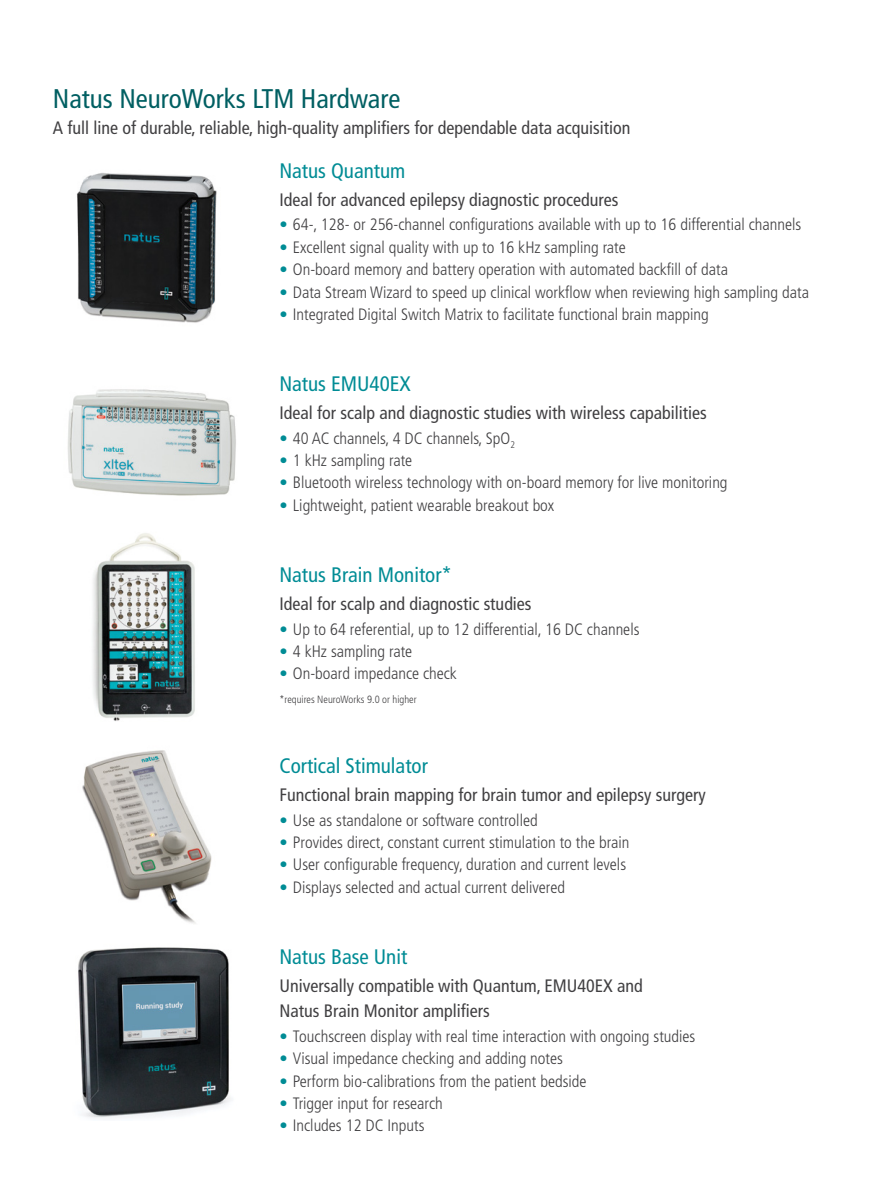
<style>
.page{position:relative;width:893px;height:1188px;background:#fff}
.page>*{position:absolute;margin:0;border:0;box-sizing:border-box;transform-origin:0 0}
.t1{font:condensed 27px "Frutiger LT Std";color:#005f62}
.t2{font:condensed 21px "Frutiger LT Std";color:#008c95}
.t3{font:condensed 18px/25.5px "Frutiger LT Std";color:#414042}
.t4{font:300 condensed 16.5px "Frutiger LT Std";color:#414042}
.t5{font:300 condensed 10.5px "Frutiger LT Std";color:#414042}
.s1{font-weight:700;color:#008c95}
</style>
<div class="page">
<img style="left:77px;top:172px;width:140px;height:151px">
<img style="left:67px;top:389px;width:169px;height:107px">
<img style="left:93px;top:533px;width:102px;height:188px">
<img style="left:78px;top:947px;width:152px;height:171px">
<img style="left:82px;top:750px;width:130px;height:174px">
<h1 class="t1" style="left:53px;top:83px;width:349px">Natus NeuroWorks LTM Hardware</h1>
<p class="t3" style="left:53px;top:115px;width:579px">A full line of durable, reliable, high-quality amplifiers for dependable data acquisition</p>
<p class="t2" style="left:279px;top:158px;width:128px">Natus Quantum</p>
<p class="t3" style="left:279px;top:187px;width:341px">Ideal for advanced epilepsy diagnostic procedures</p>
<p class="t4" style="left:279px;top:215px;width:523px"><span class="s1">•</span> 64-, 128- or 256-channel configurations available with up to 16 differential channels</p>
<p class="t4" style="left:279px;top:238px;width:348px"><span class="s1">•</span> Excellent signal quality with up to 16 kHz sampling rate</p>
<p class="t4" style="left:279px;top:260px;width:450px"><span class="s1">•</span> On-board memory and battery operation with automated backfill of data</p>
<p class="t4" style="left:279px;top:282px;width:531px"><span class="s1">•</span> Data Stream Wizard to speed up clinical workflow when reviewing high sampling data</p>
<p class="t4" style="left:279px;top:305px;width:431px"><span class="s1">•</span> Integrated Digital Switch Matrix to facilitate functional brain mapping</p>
<p class="t2" style="left:279px;top:371px;width:133px">Natus EMU40EX</p>
<p class="t3" style="left:279px;top:400px;width:429px">Ideal for scalp and diagnostic studies with wireless capabilities</p>
<p class="t4" style="left:279px;top:429px;width:237px"><span class="s1">•</span> 40 AC channels, 4 DC channels, SpO<sub>2</sub></p>
<p class="t4" style="left:279px;top:451px;width:134px"><span class="s1">•</span> 1 kHz sampling rate</p>
<p class="t4" style="left:279px;top:473px;width:450px"><span class="s1">•</span> Bluetooth wireless technology with on-board memory for live monitoring</p>
<p class="t4" style="left:279px;top:496px;width:276px"><span class="s1">•</span> Lightweight, patient wearable breakout box</p>
<p class="t2" style="left:279px;top:562px;width:174px">Natus Brain Monitor*</p>
<p class="t3" style="left:279px;top:591px;width:254px">Ideal for scalp and diagnostic studies</p>
<p class="t4" style="left:279px;top:619px;width:362px"><span class="s1">•</span> Up to 64 referential, up to 12 differential, 16 DC channels</p>
<p class="t4" style="left:279px;top:642px;width:134px"><span class="s1">•</span> 4 kHz sampling rate</p>
<p class="t4" style="left:279px;top:664px;width:179px"><span class="s1">•</span> On-board impedance check</p>
<p class="t5" style="left:279px;top:693px;width:139px">*requires NeuroWorks 9.0 or higher</p>
<p class="t2" style="left:279px;top:753px;width:150px">Cortical Stimulator</p>
<p class="t3" style="left:279px;top:782px;width:428px">Functional brain mapping for brain tumor and epilepsy surgery</p>
<p class="t4" style="left:279px;top:810px;width:260px"><span class="s1">•</span> Use as standalone or software controlled</p>
<p class="t4" style="left:279px;top:833px;width:351px"><span class="s1">•</span> Provides direct, constant current stimulation to the brain</p>
<p class="t4" style="left:279px;top:855px;width:348px"><span class="s1">•</span> User configurable frequency, duration and current levels</p>
<p class="t4" style="left:279px;top:878px;width:287px"><span class="s1">•</span> Displays selected and actual current delivered</p>
<p class="t2" style="left:279px;top:944px;width:129px">Natus Base Unit</p>
<p class="t3" style="left:279px;top:973px;width:365px">Universally compatible with Quantum, EMU40EX and<br>Natus Brain Monitor amplifiers</p>
<p class="t4" style="left:279px;top:1027px;width:417px"><span class="s1">•</span> Touchscreen display with real time interaction with ongoing studies</p>
<p class="t4" style="left:279px;top:1049px;width:285px"><span class="s1">•</span> Visual impedance checking and adding notes</p>
<p class="t4" style="left:279px;top:1072px;width:309px"><span class="s1">•</span> Perform bio-calibrations from the patient bedside</p>
<p class="t4" style="left:279px;top:1094px;width:165px"><span class="s1">•</span> Trigger input for research</p>
<p class="t4" style="left:279px;top:1116px;width:147px"><span class="s1">•</span> Includes 12 DC Inputs</p>
</div>
